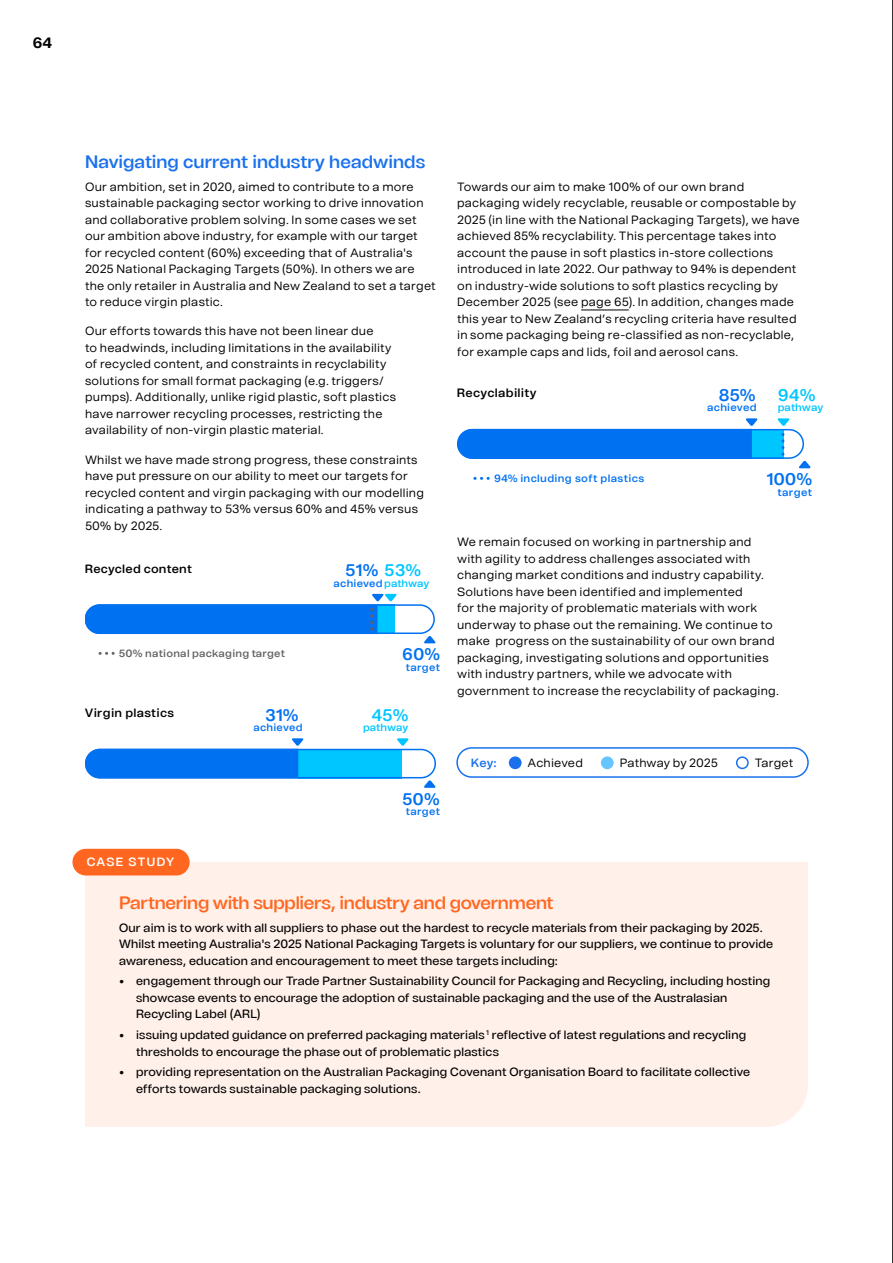
<style>
.page{position:relative;width:893px;height:1263px;background:#fff}
.page>*{position:absolute;margin:0;border:0;box-sizing:border-box;transform-origin:0 0}
.t1{font:600 18px "Better Sans Display";letter-spacing:-.015em;color:#ff6720}
.t2{font:600 18px "Better Sans Display";color:#1971ed}
.t3{font:600 16.95px "Better Sans Text";color:#0071f1}
.t4{font:600 16.95px "Better Sans Text";color:#00c6ff}
.t5{font:600 16.8px "Better Sans Text";letter-spacing:-.005em;color:#0071f1}
.t6{font:600 16.8px "Better Sans Text";color:#00c6ff}
.t7{font:700 15px "Better Sans Display";color:#000}
.t8{font:600 12.15px "Better Sans Text";letter-spacing:.02em;color:#000}
.t9{font:12px/16.5px "Better Sans Text";letter-spacing:.02em;color:#000}
.t10{font:500 12px/16.5px "Better Sans Display";letter-spacing:.02em;color:#000}
.t11{font:600 12px "Better Sans Text";letter-spacing:.02em;color:#000}
.t12{font:600 12px "Better Sans Display";letter-spacing:.11em;color:#fff}
.t13{font:600 12px "Better Sans Text";color:#1971ed}
.t14{font:600 10.65px "Better Sans Text";letter-spacing:.03em;color:#0071f1}
.t15{font:600 10.65px "Better Sans Text";letter-spacing:-.01em;color:#00c6ff}
.t16{font:600 10.5px "Better Sans Text";letter-spacing:.02em;color:#636362}
.t17{font:600 10.5px "Better Sans Text";letter-spacing:.025em;color:#0071f1}
.t18{font:600 10.5px "Better Sans Text";letter-spacing:.005em;color:#0071f1}
.t19{font:600 10.5px "Better Sans Text";letter-spacing:-.01em;color:#00c6ff}
.s1{color:#00c6ff}
.s2{font-weight:700}
</style>
<div class="page">
<svg style="left:85px;top:594px;width:351px;height:49px"></svg>
<svg style="left:100px;top:652px;width:15px;height:3px"></svg>
<svg style="left:85px;top:738px;width:351px;height:50px"></svg>
<hr style="left:581px;top:310px;width:48px;height:1px;background:#000">
<svg style="left:475px;top:477px;width:15px;height:3px"></svg>
<svg style="left:457px;top:418px;width:354px;height:50px"></svg>
<div style="left:509px;top:756px;width:13px;height:13px;background:#1971ed;border-radius:50%"></div>
<div style="left:601px;top:756px;width:13px;height:13px;background:#66c5ff;border-radius:50%"></div>
<div style="left:736px;top:756px;width:13px;height:13px;border:2px solid #1971ed;border-radius:50%"></div>
<div style="left:456px;top:747px;width:353px;height:31px;border:2px solid #1971ed;border-radius:15px"></div>
<div style="left:85px;top:862px;width:723px;height:265px;background:#fff0e9"></div>
<div style="left:72px;top:849px;width:118px;height:26px;background:#ff6720;border-radius:13px"></div>
<hr style="left:892px;top:0;width:1px;height:1263px;background:#000">
<p class="t7" style="left:33px;top:32px;width:21px">64</p>
<h1 class="t2" style="left:85px;top:149px;width:342px">Navigating current industry headwinds</h1>
<p class="t9" style="left:85px;top:178px;width:352px">Our ambition, set in 2020, aimed to contribute to a more sustainable packaging sector working to drive innovation and collaborative problem solving. In some cases we set our ambition above industry, for example with our target for recycled content (60%) exceeding that of Australia's 2025 National Packaging Targets (50%). In others we are the only retailer in Australia and New Zealand to set a target to reduce virgin plastic.</p>
<p class="t9" style="left:85px;top:323px;width:312px">Our efforts towards this have not been linear due<br>to headwinds, including limitations in the availability of recycled content, and constraints in recyclability solutions for small format packaging (e.g. triggers/ pumps). Additionally, unlike rigid plastic, soft plastics have narrower recycling processes, restricting the availability of non-virgin plastic material.</p>
<p class="t9" style="left:85px;top:451px;width:340px">Whilst we have made strong progress, these constraints have put pressure on our ability to meet our targets for recycled content and virgin packaging with our modelling indicating a pathway to 53% versus 60% and 45% versus 50% by 2025.</p>
<p class="t11" style="left:85px;top:560px;width:109px">Recycled content</p>
<h3 class="t5" style="left:345px;top:558px;width:77px">51% <span class="s1">53%</span></h3>
<p class="t18" style="left:334px;top:576px;width:97px">achieved<span class="s1">pathway</span></p>
<p class="t16" style="left:119px;top:646px;width:168px">50% national packaging target</p>
<p class="t11" style="left:85px;top:704px;width:91px">Virgin plastics</p>
<h3 class="t5" style="left:265px;top:703px;width:35px">31%</h3>
<p class="t17" style="left:253px;top:720px;width:51px">achieved</p>
<p class="t12" style="left:87px;top:853px;width:89px">CASE STUDY</p>
<h3 class="t5" style="left:402px;top:642px;width:39px">60%</h3>
<p class="t17" style="left:406px;top:660px;width:36px">target</p>
<h3 class="t6" style="left:371px;top:703px;width:38px">45%</h3>
<p class="t19" style="left:363px;top:720px;width:47px">pathway</p>
<h3 class="t5" style="left:402px;top:787px;width:39px">50%</h3>
<p class="t17" style="left:406px;top:804px;width:36px">target</p>
<p class="t9" style="left:457px;top:178px;width:344px">Towards our aim to make 100% of our own brand packaging widely recyclable, reusable or compostable by 2025 (in line with the National Packaging Targets), we have achieved 85% recyclability. This percentage takes into account the pause in soft plastics in-store collections introduced in late 2022. Our pathway to 94% is dependent on industry-wide solutions to soft plastics recycling by December 2025 (see page 65). In addition, changes made this year to New Zealand’s recycling criteria have resulted in some packaging being re-classified as non-recyclable, for example caps and lids, foil and aerosol cans.</p>
<p class="t8" style="left:457px;top:384px;width:81px">Recyclability</p>
<h2 class="t3" style="left:719px;top:382px;width:38px">85%</h2>
<p class="t14" style="left:707px;top:400px;width:51px">achieved</p>
<h2 class="t4" style="left:778px;top:382px;width:39px">94%</h2>
<p class="t15" style="left:778px;top:400px;width:47px">pathway</p>
<p class="t14" style="left:494px;top:470px;width:152px">94% including soft plastics</p>
<h2 class="t3" style="left:766px;top:467px;width:47px">100%</h2>
<p class="t14" style="left:778px;top:485px;width:36px">target</p>
<p class="t9" style="left:457px;top:534px;width:323px">We remain focused on working in partnership and with agility to address challenges associated with changing market conditions and industry capability.<br>Solutions have been identified and implemented<br>for the majority of problematic materials with work underway to phase out the remaining. We continue to make progress on the sustainability of our own brand packaging, investigating solutions and opportunities with industry partners, while we advocate with government to increase the recyclability of packaging.</p>
<p class="t13" style="left:471px;top:754px;width:27px">Key:</p>
<p class="t9" style="left:528px;top:754px;width:57px">Achieved</p>
<p class="t9" style="left:620px;top:754px;width:100px">Pathway by 2025</p>
<p class="t9" style="left:755px;top:754px;width:40px">Target</p>
<h1 class="t1" style="left:119px;top:889px;width:436px">Partnering with suppliers, industry and government</h1>
<p class="t10" style="left:119px;top:919px;width:656px">Our aim is to work with all suppliers to phase out the hardest to recycle materials from their packaging by 2025.<br>Whilst meeting Australia's 2025 National Packaging Targets is voluntary for our suppliers, we continue to provide awareness, education and encouragement to meet these targets including:</p>
<p class="t10" style="left:136px;top:972px;width:636px;text-indent:-17px"><span class="s2">•</span> engagement through our Trade Partner Sustainability Council for Packaging and Recycling, including hosting showcase events to encourage the adoption of sustainable packaging and the use of the Australasian<br>Recycling Label (ARL)</p>
<p class="t10" style="left:136px;top:1026px;width:612px;text-indent:-17px"><span class="s2">•</span> issuing updated guidance on preferred packaging materials <sup>1</sup> reflective of latest regulations and recycling thresholds to encourage the phase out of problematic plastics</p>
<p class="t10" style="left:136px;top:1063px;width:616px;text-indent:-17px"><span class="s2">•</span> providing representation on the Australian Packaging Covenant Organisation Board to facilitate collective efforts towards sustainable packaging solutions.</p>
</div>
